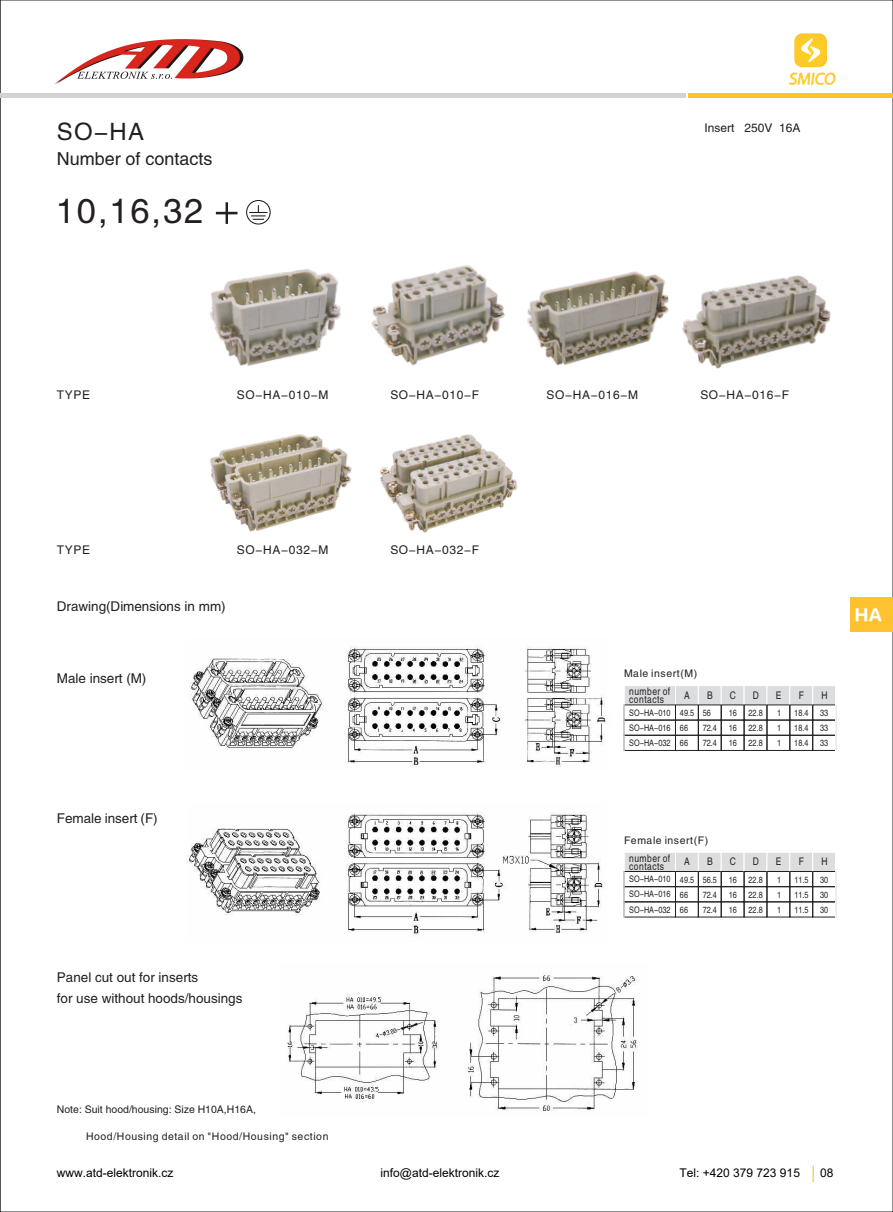
<style>
.page{position:relative;width:893px;height:1212px;background:#fff}
.page>*{position:absolute;margin:0;border:0;box-sizing:border-box;transform-origin:0 0}
.t1{font:34.5px "FZHTJW GB1 0";color:#231f20}
.t2{font:24px "FZHTJW GB1 0";color:#231f20}
.t3{font:18px "FZHTJW GB1 0";color:#231f20}
.t4{font:15px "FZLTTHJW GB1 0";color:#fff}
.t5{font:13.5px/21px "FZHTJW GB1 0";color:#231f20}
.t6{font:12px "FZHTJW GB1 0";letter-spacing:.055em;color:#231f20}
.t7{font:12px "Arial";color:#000}
.t8{font:12px "FZHTJW GB1 0";color:#231f20}
.t9{font:10.5px/17.7px "FZHTJW GB1 0";letter-spacing:.055em;color:#231f20}
.t10{font:10.5px "FZHTJW GB1 0";color:#231f20}
.t11{font:10.5px "FZHTJW GB1 0";letter-spacing:.055em;color:#231f20;scale:.81 1}
.t12{font:9px/15.1px "FZHTJW GB1 0";color:#231f20;text-align:justify;scale:.81 1}
</style>
<div class="page">
<svg style="left:216px;top:202px;width:22px;height:22px"></svg>
<svg style="left:246px;top:200px;width:25px;height:25px"></svg>
<div style="left:624px;top:685px;width:52px;height:20px;background:#dcdddf;border:1px solid #fff"></div>
<div style="left:624px;top:720px;width:52px;height:16px;border:1px solid #231f20"></div>
<div style="left:624px;top:735px;width:52px;height:16px;border:1px solid #231f20"></div>
<div style="left:675px;top:685px;width:24px;height:20px;background:#dcdddf;border:1px solid #fff"></div>
<div style="left:675px;top:720px;width:24px;height:16px;border:1px solid #231f20"></div>
<div style="left:675px;top:735px;width:24px;height:16px;border:1px solid #231f20"></div>
<div style="left:698px;top:685px;width:24px;height:20px;background:#dcdddf;border:1px solid #fff"></div>
<div style="left:698px;top:720px;width:24px;height:16px;border:1px solid #231f20"></div>
<div style="left:698px;top:735px;width:24px;height:16px;border:1px solid #231f20"></div>
<div style="left:721px;top:685px;width:23px;height:20px;background:#dcdddf;border:1px solid #fff"></div>
<div style="left:721px;top:720px;width:23px;height:16px;border:1px solid #231f20"></div>
<div style="left:721px;top:735px;width:23px;height:16px;border:1px solid #231f20"></div>
<div style="left:744px;top:685px;width:23px;height:20px;background:#dcdddf;border:1px solid #fff"></div>
<div style="left:744px;top:720px;width:23px;height:16px;border:1px solid #231f20"></div>
<div style="left:744px;top:735px;width:23px;height:16px;border:1px solid #231f20"></div>
<div style="left:766px;top:685px;width:24px;height:20px;background:#dcdddf;border:1px solid #fff"></div>
<div style="left:766px;top:720px;width:24px;height:16px;border:1px solid #231f20"></div>
<div style="left:766px;top:735px;width:24px;height:16px;border:1px solid #231f20"></div>
<div style="left:789px;top:685px;width:24px;height:20px;background:#dcdddf;border:1px solid #fff"></div>
<div style="left:789px;top:720px;width:24px;height:16px;border:1px solid #231f20"></div>
<div style="left:789px;top:735px;width:24px;height:16px;border:1px solid #231f20"></div>
<div style="left:812px;top:685px;width:24px;height:20px;background:#dcdddf;border:1px solid #fff"></div>
<div style="left:812px;top:720px;width:24px;height:16px;border:1px solid #231f20"></div>
<div style="left:812px;top:735px;width:24px;height:16px;border:1px solid #231f20"></div>
<div style="left:624px;top:852px;width:52px;height:20px;background:#dcdddf;border:1px solid #fff"></div>
<div style="left:624px;top:871px;width:52px;height:16px;border:1px solid #231f20"></div>
<div style="left:624px;top:886px;width:52px;height:16px;border:1px solid #231f20"></div>
<div style="left:624px;top:901px;width:52px;height:16px;border:1px solid #231f20"></div>
<div style="left:675px;top:852px;width:24px;height:20px;background:#dcdddf;border:1px solid #fff"></div>
<div style="left:675px;top:871px;width:24px;height:16px;border:1px solid #231f20"></div>
<div style="left:675px;top:886px;width:24px;height:16px;border:1px solid #231f20"></div>
<div style="left:675px;top:901px;width:24px;height:16px;border:1px solid #231f20"></div>
<div style="left:698px;top:852px;width:24px;height:20px;background:#dcdddf;border:1px solid #fff"></div>
<div style="left:698px;top:871px;width:24px;height:16px;border:1px solid #231f20"></div>
<div style="left:698px;top:886px;width:24px;height:16px;border:1px solid #231f20"></div>
<div style="left:698px;top:901px;width:24px;height:16px;border:1px solid #231f20"></div>
<div style="left:721px;top:852px;width:23px;height:20px;background:#dcdddf;border:1px solid #fff"></div>
<div style="left:721px;top:871px;width:23px;height:16px;border:1px solid #231f20"></div>
<div style="left:721px;top:886px;width:23px;height:16px;border:1px solid #231f20"></div>
<div style="left:721px;top:901px;width:23px;height:16px;border:1px solid #231f20"></div>
<div style="left:744px;top:852px;width:23px;height:20px;background:#dcdddf;border:1px solid #fff"></div>
<div style="left:744px;top:871px;width:23px;height:16px;border:1px solid #231f20"></div>
<div style="left:744px;top:886px;width:23px;height:16px;border:1px solid #231f20"></div>
<div style="left:744px;top:901px;width:23px;height:16px;border:1px solid #231f20"></div>
<div style="left:766px;top:852px;width:24px;height:20px;background:#dcdddf;border:1px solid #fff"></div>
<div style="left:766px;top:871px;width:24px;height:16px;border:1px solid #231f20"></div>
<div style="left:766px;top:886px;width:24px;height:16px;border:1px solid #231f20"></div>
<div style="left:766px;top:901px;width:24px;height:16px;border:1px solid #231f20"></div>
<div style="left:789px;top:852px;width:24px;height:20px;background:#dcdddf;border:1px solid #fff"></div>
<div style="left:789px;top:871px;width:24px;height:16px;border:1px solid #231f20"></div>
<div style="left:789px;top:886px;width:24px;height:16px;border:1px solid #231f20"></div>
<div style="left:789px;top:901px;width:24px;height:16px;border:1px solid #231f20"></div>
<div style="left:812px;top:852px;width:24px;height:20px;background:#dcdddf;border:1px solid #fff"></div>
<div style="left:812px;top:871px;width:24px;height:16px;border:1px solid #231f20"></div>
<div style="left:812px;top:886px;width:24px;height:16px;border:1px solid #231f20"></div>
<div style="left:812px;top:901px;width:24px;height:16px;border:1px solid #231f20"></div>
<img style="left:287px;top:975px;width:351px;height:136px">
<img style="left:187px;top:812px;width:416px;height:124px">
<img style="left:189px;top:646px;width:417px;height:121px">
<img style="left:210px;top:434px;width:308px;height:99px">
<img style="left:210px;top:265px;width:621px;height:104px">
<hr style="left:835px;top:851px;width:1px;height:67px;background:#fff">
<hr style="left:835px;top:684px;width:1px;height:67px;background:#fff">
<div style="left:688px;top:93px;width:205px;height:5px;background:#fec231"></div>
<div style="left:0;top:93px;width:686px;height:5px;background:#d1d2d4"></div>
<svg style="left:794px;top:33px;width:33px;height:34px"></svg>
<svg style="left:789px;top:73px;width:47px;height:12px"></svg>
<svg style="left:813px;top:1166px;width:1px;height:16px"></svg>
<div style="left:850px;top:597px;width:43px;height:34px;background:#fec231"></div>
<img style="left:54px;top:39px;width:189px;height:45px">
<h2 class="t2" style="left:57px;top:118px;width:89px">SO-HA</h2>
<h3 class="t3" style="left:57px;top:148px;width:157px">Number of contacts</h3>
<h1 class="t1" style="left:56px;top:192px;width:149px">10,16,32</h1>
<h3 class="t8" style="left:705px;top:121px;width:97px">Insert 250V 16A</h3>
<h3 class="t6" style="left:57px;top:388px;width:35px">TYPE</h3>
<h3 class="t6" style="left:237px;top:388px;width:93px">SO-HA-010-M</h3>
<h3 class="t6" style="left:390px;top:388px;width:90px">SO-HA-010-F</h3>
<h3 class="t6" style="left:547px;top:388px;width:93px">SO-HA-016-M</h3>
<h3 class="t6" style="left:700px;top:388px;width:90px">SO-HA-016-F</h3>
<h3 class="t6" style="left:57px;top:544px;width:35px">TYPE</h3>
<h3 class="t6" style="left:237px;top:544px;width:93px">SO-HA-032-M</h3>
<h3 class="t6" style="left:390px;top:544px;width:90px">SO-HA-032-F</h3>
<h3 class="t5" style="left:57px;top:596px;width:170px">Drawing(Dimensions in mm)</h3>
<h3 class="t5" style="left:57px;top:668px;width:91px">Male insert (M)</h3>
<h3 class="t5" style="left:57px;top:809px;width:102px">Female insert (F)</h3>
<h3 class="t5" style="left:57px;top:967px;width:187px">Panel cut out for inserts<br>for use without hoods/housings</h3>
<p class="t9" style="left:629px;top:665px;width:69px;text-indent:-5px">Male insert(M) number of</p>
<p class="t11" style="left:629px;top:694px;width:45px">contacts</p>
<p class="t12" style="left:629px;top:705px;width:52px">SO-HA-010<br>SO-HA-016<br>SO-HA-032</p>
<p class="t11" style="left:684px;top:689px;width:8px">A</p>
<p class="t11" style="left:707px;top:689px;width:8px">B</p>
<p class="t11" style="left:730px;top:689px;width:9px">C</p>
<p class="t11" style="left:753px;top:689px;width:9px">D</p>
<p class="t11" style="left:776px;top:689px;width:8px">E</p>
<p class="t11" style="left:799px;top:689px;width:8px">F</p>
<p class="t11" style="left:821px;top:689px;width:9px">H</p>
<p class="t12" style="left:680px;top:706px;width:19px;text-align:left">49.5<br>66<br>66</p>
<p class="t12" style="left:703px;top:706px;width:19px;text-align:left">56<br>72.4<br>72.4</p>
<p class="t12" style="left:729px;top:706px;width:12px">16<br>16<br>16</p>
<p class="t12" style="left:749px;top:706px;width:19px">22.8<br>22.8<br>22.8</p>
<p class="t12" style="left:777px;top:706px;width:7px">1<br>1<br>1</p>
<p class="t12" style="left:794px;top:706px;width:19px">18 4</p>
<p class="t12" style="left:794px;top:706px;width:19px;text-align:center">.<br>18.4</p>
<p class="t12" style="left:820px;top:706px;width:12px">33<br>33<br>33</p>
<p class="t12" style="left:794px;top:736px;width:19px">18.4</p>
<h3 class="t4" style="left:855px;top:606px;width:29px">HA</h3>
<p class="t9" style="left:629px;top:832px;width:80px;text-indent:-5px">Female insert(F) number of</p>
<p class="t11" style="left:629px;top:860px;width:45px">contacts</p>
<p class="t12" style="left:629px;top:872px;width:52px">SO-HA-010<br>SO-HA-016<br>SO-HA-032</p>
<p class="t11" style="left:684px;top:856px;width:8px">A</p>
<p class="t11" style="left:707px;top:856px;width:8px">B</p>
<p class="t11" style="left:730px;top:856px;width:9px">C</p>
<p class="t11" style="left:753px;top:856px;width:9px">D</p>
<p class="t11" style="left:776px;top:856px;width:8px">E</p>
<p class="t11" style="left:799px;top:856px;width:8px">F</p>
<p class="t11" style="left:821px;top:856px;width:9px">H</p>
<p class="t12" style="left:680px;top:872px;width:19px;text-align:left">49.5<br>66<br>66</p>
<p class="t12" style="left:703px;top:872px;width:19px">56.5<br>72.4<br>72.4</p>
<p class="t12" style="left:729px;top:872px;width:12px">16<br>16<br>16</p>
<p class="t12" style="left:749px;top:872px;width:19px">22.8<br>22.8<br>22.8</p>
<p class="t12" style="left:777px;top:872px;width:7px">1<br>1<br>1</p>
<p class="t12" style="left:794px;top:872px;width:19px">11.5<br>11.5<br>11.5</p>
<p class="t12" style="left:820px;top:872px;width:12px">30<br>30<br>30</p>
<p class="t10" style="left:57px;top:1103px;width:200px">Note: Suit hood/housing: Size H10A,H16A,</p>
<p class="t9" style="left:86px;top:1128px;width:244px">Hood/Housing detail on "Hood/Housing" section</p>
<h3 class="t7" style="left:57px;top:1164px;width:118px">www.atd-elektronik.cz</h3>
<h3 class="t7" style="left:380px;top:1164px;width:120px">info@atd-elektronik.cz</h3>
<h3 class="t7" style="left:680px;top:1164px;width:122px">Tel: +420 379 723 915</h3>
<h3 class="t7" style="left:820px;top:1164px;width:15px">08</h3>
</div>
